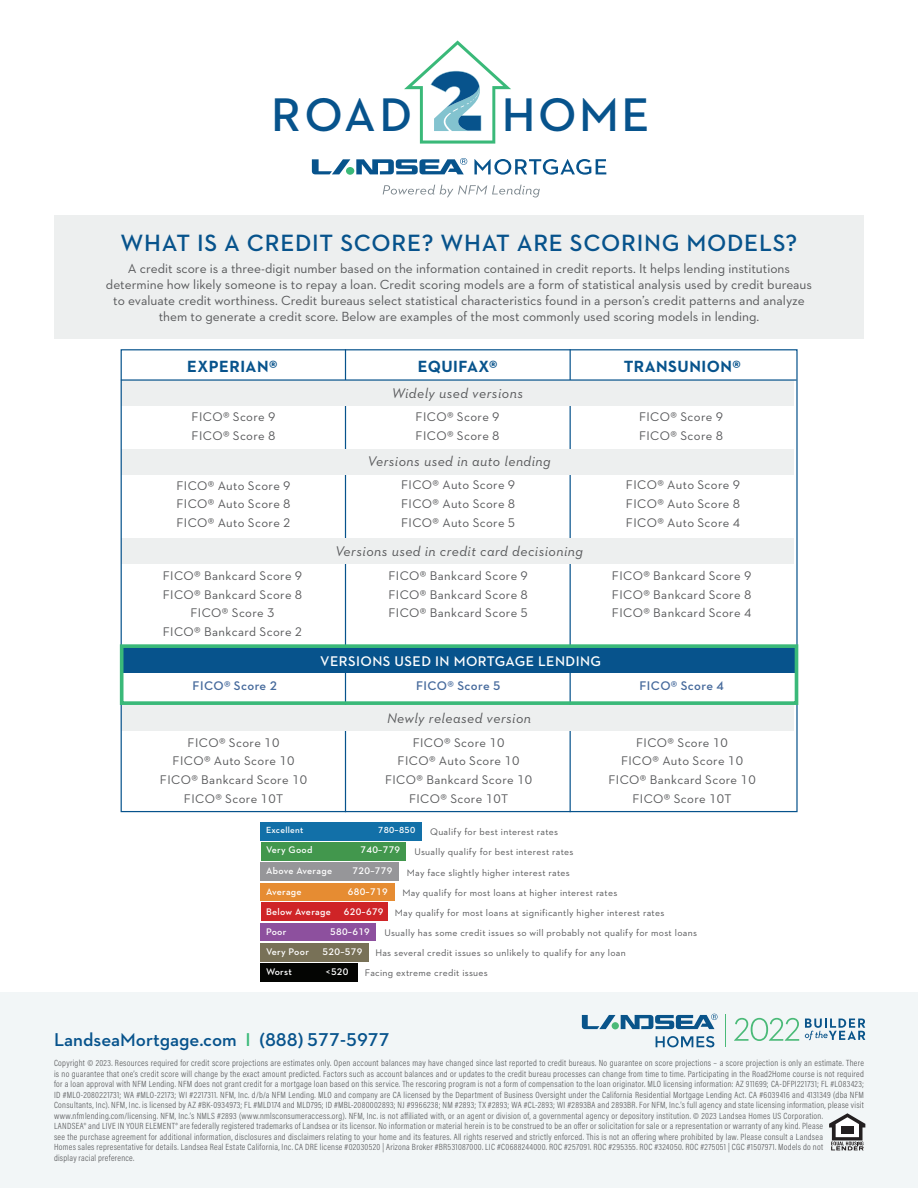
<style>
.page{position:relative;width:918px;height:1188px;background:#fff}
.page>*{position:absolute;margin:0;border:0;box-sizing:border-box;transform-origin:0 0}
.t1{font:600 48px "Neutraface 2 Text";letter-spacing:.05em;color:#07538c}
.t2{font:600 24px "Neutraface 2 Text";letter-spacing:.03em;color:#07538c}
.t3{font:600 18.9px "Neutraface 2 Text";color:#07538c}
.t4{font:700 16.5px "Neutraface 2 Text";letter-spacing:.03em;color:#07538c}
.t5{font:italic 14.25px "Neutraface 2 Text";letter-spacing:.03em;color:#57585a}
.t6{font:600 14.25px "Neutraface 2 Text";letter-spacing:.03em;color:#fff}
.t7{font:13.5px/16.2px "Neutraface 2 Text";color:#57585a;text-align:center}
.t8{font:12.75px/18.8px "Neutraface 2 Text";letter-spacing:.03em;color:#57585a;text-align:justify}
.t9{font:600 12.75px "Neutraface 2 Text";letter-spacing:.03em;color:#466a9c}
.t10{font:9.75px "Neutraface 2 Text";letter-spacing:.03em;color:#57585a}
.t11{font:600 9.75px "Neutraface 2 Text";letter-spacing:.03em;color:#fff}
.t12{font:300 9px/10.5px "Acumin Pro Cond";letter-spacing:.03em;color:#57585a}
.t13{font:600 9px "Neutraface 2 Text";letter-spacing:.03em;color:#fff}
.s1{font-size:9px}
.s2{color:#3ab979}
</style>
<div class="page">
<div style="left:0;top:992px;width:918px;height:196px;background:#f2f6f7"></div>
<svg style="left:829px;top:1113px;width:36px;height:37px"></svg>
<svg style="left:582px;top:1015px;width:33px;height:14px"></svg>
<div style="left:612px;top:1022px;width:7px;height:7px;background:#4aba78;border-radius:50%"></div>
<svg style="left:656px;top:1036px;width:58px;height:11px"></svg>
<svg style="left:621px;top:1014px;width:97px;height:15px"></svg>
<svg style="left:734px;top:1018px;width:65px;height:23px"></svg>
<svg style="left:805px;top:1019px;width:60px;height:21px"></svg>
<hr style="left:725px;top:1014px;width:1px;height:33px;background:#4aba78">
<div style="left:54px;top:215px;width:810px;height:124px;background:#edefef"></div>
<svg style="left:404px;top:40px;width:107px;height:104px"></svg>
<svg style="left:383px;top:185px;width:157px;height:12px"></svg>
<svg style="left:312px;top:159px;width:38px;height:15px"></svg>
<div style="left:346px;top:167px;width:8px;height:8px;background:#3ab979;border-radius:50%"></div>
<svg style="left:356px;top:158px;width:111px;height:16px"></svg>
<svg style="left:474px;top:159px;width:132px;height:16px"></svg>
<hr style="left:345px;top:349px;width:1px;height:463px;background:#07538c">
<hr style="left:570px;top:349px;width:1px;height:463px;background:#07538c">
<div style="left:121px;top:380px;width:673px;height:26px;background:#edefef"></div>
<div style="left:121px;top:449px;width:673px;height:26px;background:#edefef"></div>
<div style="left:121px;top:538px;width:673px;height:25px;background:#edefef"></div>
<div style="left:121px;top:648px;width:676px;height:25px;background:#07538c"></div>
<div style="left:121px;top:705px;width:673px;height:26px;background:#edefef"></div>
<hr style="left:121px;top:379px;width:676px;height:2px;background:#07538c">
<div style="left:120px;top:644px;width:678px;height:61px;border:4px solid #3ab979"></div>
<div style="left:261px;top:822px;width:161px;height:19px;background:#1270a8"></div>
<div style="left:261px;top:842px;width:145px;height:19px;background:#42974d"></div>
<div style="left:261px;top:862px;width:138px;height:19px;background:#969699"></div>
<div style="left:261px;top:883px;width:134px;height:18px;background:#e68c32"></div>
<div style="left:261px;top:903px;width:127px;height:18px;background:#cf2427"></div>
<div style="left:261px;top:923px;width:115px;height:18px;background:#8d509e"></div>
<div style="left:261px;top:943px;width:108px;height:18px;background:#787157"></div>
<div style="left:261px;top:963px;width:97px;height:19px;background:#040503"></div>
<h1 class="t1" style="left:271px;top:85px;width:143px">ROAD</h1>
<h1 class="t1" style="left:502px;top:85px;width:149px">HOME</h1>
<h2 class="t2" style="left:121px;top:228px;width:678px">WHAT IS A CREDIT SCORE? WHAT ARE SCORING MODELS?</h2>
<p class="t7" style="left:106px;top:260px;width:708px">A credit score is a three-digit number based on the information contained in credit reports. It helps lending institutions determine how likely someone is to repay a loan. Credit scoring models are a form of statistical analysis used by credit bureaus to evaluate credit worthiness. Credit bureaus select statistical characteristics found in a person’s credit patterns and analyze them to generate a credit score. Below are examples of the most commonly used scoring models in lending.</p>
<h3 class="t4" style="left:187px;top:355px;width:92px">EXPERIAN®</h3>
<h3 class="t4" style="left:418px;top:355px;width:81px">EQUIFAX®</h3>
<h3 class="t4" style="left:624px;top:355px;width:119px">TRANSUNION®</h3>
<h3 class="t5" style="left:392px;top:384px;width:133px">Widely used versions</h3>
<h3 class="t8" style="left:192px;top:407px;width:86px">FICO® Score 9<br>FICO® Score 8</h3>
<h3 class="t8" style="left:176px;top:476px;width:116px">FICO® Auto Score 9<br>FICO® Auto Score 8<br>FICO® Auto Score 2</h3>
<h3 class="t8" style="left:163px;top:566px;width:141px;text-align:center">FICO® Bankcard Score 9<br>FICO® Bankcard Score 8<br>FICO® Score 3<br>FICO® Bankcard Score 2</h3>
<h3 class="t8" style="left:416px;top:407px;width:86px">FICO® Score 9<br>FICO® Score 8</h3>
<h3 class="t8" style="left:639px;top:407px;width:86px">FICO® Score 9<br>FICO® Score 8</h3>
<h3 class="t5" style="left:368px;top:453px;width:185px">Versions used in auto lending</h3>
<h3 class="t8" style="left:401px;top:476px;width:116px">FICO® Auto Score 9<br>FICO® Auto Score 8<br>FICO® Auto Score 5</h3>
<h3 class="t8" style="left:626px;top:476px;width:116px">FICO® Auto Score 9<br>FICO® Auto Score 8<br>FICO® Auto Score 4</h3>
<h3 class="t5" style="left:335px;top:542px;width:249px">Versions used in credit card decisioning</h3>
<h3 class="t8" style="left:389px;top:566px;width:141px">FICO® Bankcard Score 9<br>FICO® Bankcard Score 8<br>FICO® Bankcard Score 5</h3>
<h3 class="t8" style="left:612px;top:566px;width:141px">FICO® Bankcard Score 9<br>FICO® Bankcard Score 8<br>FICO® Bankcard Score 4</h3>
<h3 class="t6" style="left:320px;top:652px;width:282px">VERSIONS USED IN MORTGAGE LENDING</h3>
<h3 class="t9" style="left:193px;top:678px;width:86px">FICO® Score 2</h3>
<h3 class="t9" style="left:416px;top:678px;width:86px">FICO® Score 5</h3>
<h3 class="t9" style="left:639px;top:678px;width:86px">FICO® Score 4</h3>
<h3 class="t8" style="left:160px;top:733px;width:149px;text-align:center">FICO® Score 10<br>FICO® Auto Score 10<br>FICO® Bankcard Score 10<br>FICO® Score 10T</h3>
<h3 class="t5" style="left:387px;top:710px;width:146px">Newly released version</h3>
<h3 class="t8" style="left:385px;top:733px;width:149px;text-align:center">FICO® Score 10<br>FICO® Auto Score 10<br>FICO® Bankcard Score 10<br>FICO® Score 10T</h3>
<h3 class="t8" style="left:608px;top:733px;width:149px;text-align:center">FICO® Score 10<br>FICO® Auto Score 10<br>FICO® Bankcard Score 10<br>FICO® Score 10T</h3>
<p class="t13" style="left:266px;top:824px;width:39px">Excellent</p>
<p class="t13" style="left:378px;top:824px;width:39px">780–850</p>
<p class="t11" style="left:266px;top:844px;width:48px">Very Good</p>
<p class="t11" style="left:360px;top:844px;width:41px">740<span class="s1">–</span>779</p>
<p class="t11" style="left:266px;top:865px;width:68px">Above Average</p>
<p class="t11" style="left:353px;top:865px;width:41px">720<span class="s1">–</span>779</p>
<p class="t11" style="left:266px;top:885px;width:37px">Average</p>
<p class="t11" style="left:348px;top:885px;width:41px">680<span class="s1">–</span>719</p>
<p class="t11" style="left:266px;top:906px;width:66px">Below Average</p>
<p class="t11" style="left:344px;top:906px;width:41px">620<span class="s1">–</span>679</p>
<p class="t11" style="left:266px;top:925px;width:22px">Poor</p>
<p class="t11" style="left:330px;top:925px;width:41px">580<span class="s1">–</span>619</p>
<p class="t11" style="left:266px;top:945px;width:44px">Very Poor</p>
<p class="t11" style="left:323px;top:945px;width:41px">520<span class="s1">–</span>579</p>
<p class="t11" style="left:266px;top:966px;width:27px">Worst</p>
<p class="t11" style="left:325px;top:966px;width:25px">&lt;520</p>
<p class="t10" style="left:430px;top:826px;width:130px">Qualify for best interest rates</p>
<p class="t10" style="left:414px;top:846px;width:161px">Usually qualify for best interest rates</p>
<p class="t10" style="left:407px;top:866px;width:165px">May face slightly higher interest rates</p>
<p class="t10" style="left:402px;top:886px;width:216px">May qualify for most loans at higher interest rates</p>
<p class="t10" style="left:395px;top:906px;width:271px">May qualify for most loans at significantly higher interest rates</p>
<p class="t10" style="left:384px;top:926px;width:314px">Usually has some credit issues so will probably not qualify for most loans</p>
<p class="t10" style="left:375px;top:947px;width:252px">Has several credit issues so unlikely to qualify for any loan</p>
<p class="t10" style="left:365px;top:967px;width:125px">Facing extreme credit issues</p>
<h3 class="t3" style="left:54px;top:1027px;width:337px">LandseaMortgage.com <span class="s2">I</span> (888) 577-5977</h3>
<p class="t12" style="left:54px;top:1058px;width:812px">Copyright © 2023. Resources required for credit score projections are estimates only. Open account balances may have changed since last reported to credit bureaus. No guarantee on score projections – a score projection is only an estimate. There is no guarantee that one’s credit score will change by the exact amount predicted. Factors such as account balances and or updates to the credit bureau processes can change from time to time. Participating in the Road2Home course is not required for a loan approval with NFM Lending. NFM does not grant credit for a mortgage loan based on this service. The rescoring program is not a form of compensation to the loan originator. MLO licensing information: AZ 911699; CA-DFPI221731; FL #LO83423; ID #MLO-2080221731; WA #MLO-22173; WI #2217311. NFM, Inc. d/b/a NFM Lending. MLO and company are CA licensed by the Department of Business Oversight under the California Residential Mortgage Lending Act. CA #6039416 and 4131349 (dba NFM Consultants, Inc). NFM, Inc. is licensed by AZ #BK-0934973; FL #MLD174 and MLD795; ID #MBL-2080002893; NJ #9966238; NM #2893; TX #2893; WA #CL-2893; WI #2893BA and 2893BR. For NFM, Inc.’s full agency and state licensing information, please visit www.nfmlending.com/licensing. NFM, Inc.’s NMLS #2893 (www.nmlsconsumeraccess.org). NFM, Inc. is not affiliated with, or an agent or division of, a governmental agency or depository institution. © 2023 Landsea Homes US Corporation.<br>LANDSEA® and LIVE IN YOUR ELEMENT® are federally registered trademarks of Landsea or its licensor. No information or material herein is to be construed to be an offer or solicitation for sale or a representation or warranty of any kind. Please<br>see the purchase agreement for additional information, disclosures and disclaimers relating to your home and its features. All rights reserved and strictly enforced. This is not an offering where prohibited by law. Please consult a Landsea<br>Homes sales representative for details. Landsea Real Estate California, Inc. CA DRE license #02030520 | Arizona Broker #BR531087000. LIC #C0688244000. ROC #257091. ROC #295355. ROC #324050. ROC #275051 | CGC #1507971. Models do not<br>display racial preference.</p>
</div>
